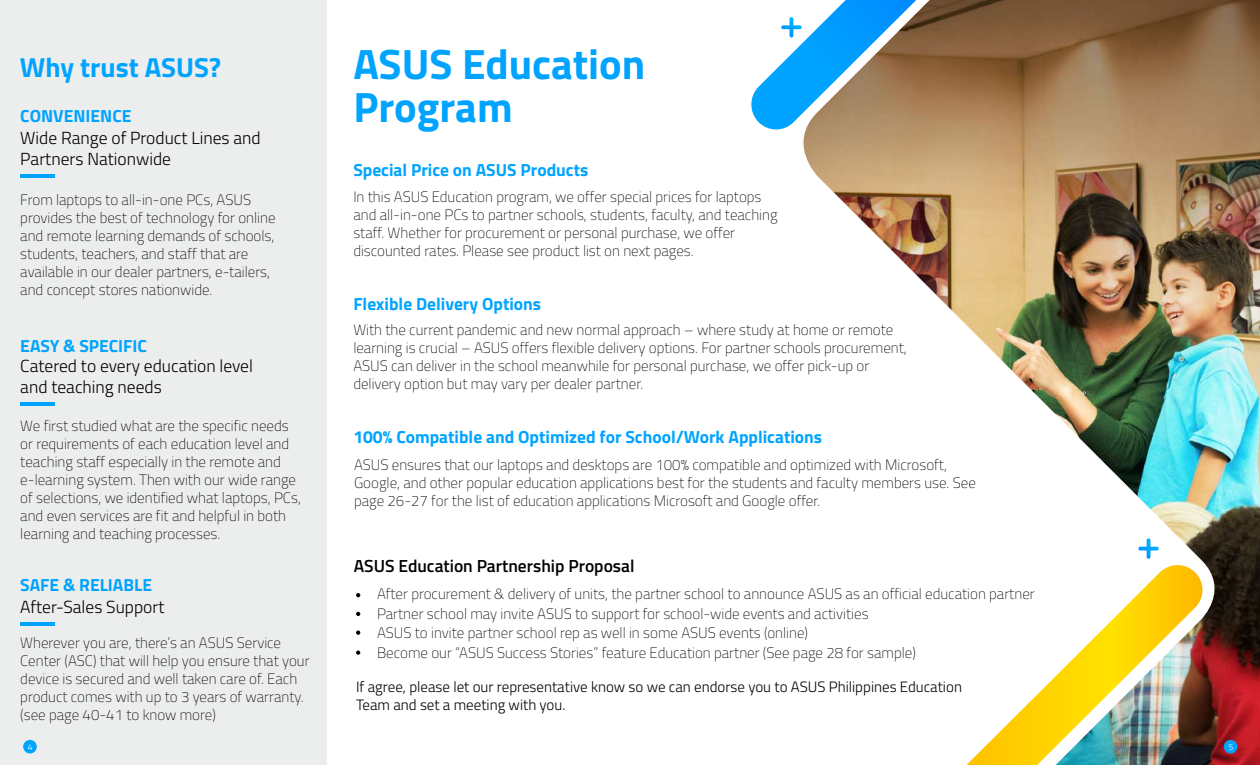
<style>
.page{position:relative;width:1260px;height:765px;background:#fff}
.page>*{position:absolute;margin:0;border:0;box-sizing:border-box;transform-origin:0 0}
.t1{font:700 42.5px "Titillium";color:#00a4ff}
.t2{font:700 27.5px "Titillium";color:#00a4ff}
.t3{font:700 17.5px "Titillium";color:#00a4ff}
.t4{font:300 17.5px/21px "Titillium";color:#000}
.t5{font:600 17.5px "Titillium";color:#000}
.t6{font:100 15px/18px "Titillium";color:#000}
.t7{font:300 15px/18px "Titillium";color:#000}
.t8{font:300 8.75px "Titillium";color:#fff}
</style>
<div class="page">
<img style="left:803px;top:0;width:457px;height:765px">
<div style="left:0;top:0;width:326px;height:765px;background:#eceded"></div>
<img style="left:967px;top:565px;width:238px;height:200px">
<svg style="left:356px;top:593px;width:4px;height:4px"></svg>
<svg style="left:356px;top:612px;width:4px;height:4px"></svg>
<svg style="left:356px;top:631px;width:4px;height:4px"></svg>
<svg style="left:356px;top:651px;width:4px;height:4px"></svg>
<hr style="left:20px;top:174px;width:35px;height:3px;background:#00a4ff">
<hr style="left:20px;top:402px;width:35px;height:4px;background:#00a4ff">
<hr style="left:21px;top:622px;width:34px;height:4px;background:#00a4ff">
<svg style="left:1138px;top:538px;width:21px;height:21px"></svg>
<svg style="left:751px;top:0;width:165px;height:130px"></svg>
<div style="left:1224px;top:740px;width:13px;height:13px;background:#00a4ff;border-radius:50%"></div>
<div style="left:23px;top:740px;width:14px;height:13px;background:#00a4ff;border-radius:50%"></div>
<h2 class="t2" style="left:20px;top:46px;width:203px">Why trust ASUS?</h2>
<h1 class="t1" style="left:353px;top:31px;width:294px">ASUS Education</h1>
<p class="t3" style="left:20px;top:103px;width:113px">CONVENIENCE</p>
<h1 class="t1" style="left:353px;top:75px;width:161px">Program</h1>
<p class="t3" style="left:353px;top:156px;width:237px">Special Price on ASUS Products</p>
<p class="t4" style="left:20px;top:126px;width:242px">Wide Range of Product Lines and<br>Partners Nationwide</p>
<p class="t6" style="left:20px;top:190px;width:257px">From laptops to all-in-one PCs, ASUS provides the best of technology for online and remote learning demands of schools, students, teachers, and staff that are available in our dealer partners, e-tailers, and concept stores nationwide.</p>
<p class="t6" style="left:353px;top:187px;width:426px">In this ASUS Education program, we offer special prices for laptops and all-in-one PCs to partner schools, students, faculty, and teaching staff. Whether for procurement or personal purchase, we offer discounted rates. Please see product list on next pages.</p>
<p class="t6" style="left:353px;top:320px;width:555px">With the current pandemic and new normal approach – where study at home or remote learning is crucial – ASUS offers flexible delivery options. For partner schools procurement, ASUS can deliver in the school meanwhile for personal purchase, we offer pick-up or delivery option but may vary per dealer partner.</p>
<p class="t3" style="left:353px;top:290px;width:189px">Flexible Delivery Options</p>
<p class="t3" style="left:20px;top:332px;width:128px">EASY &amp; SPECIFIC</p>
<p class="t4" style="left:20px;top:355px;width:234px">Catered to every education level and teaching needs</p>
<p class="t6" style="left:20px;top:416px;width:282px">We first studied what are the specific needs or requirements of each education level and teaching staff especially in the remote and e-learning system. Then with our wide range of selections, we identified what laptops, PCs, and even services are fit and helpful in both learning and teaching processes.</p>
<p class="t3" style="left:20px;top:571px;width:133px">SAFE &amp; RELIABLE</p>
<p class="t4" style="left:20px;top:595px;width:146px">After-Sales Support</p>
<p class="t6" style="left:20px;top:633px;width:291px">Wherever you are, there’s an ASUS Service Center (ASC) that will help you ensure that your device is secured and well taken care of. Each product comes with up to 3 years of warranty. (see page 40-41 to know more)</p>
<p class="t3" style="left:353px;top:423px;width:470px">100% Compatible and Optimized for School/Work Applications</p>
<p class="t6" style="left:354px;top:455px;width:623px">ASUS ensures that our laptops and desktops are 100% compatible and optimized with Microsoft,<br>Google, and other popular education applications best for the students and faculty members use. See page 26-27 for the list of education applications Microsoft and Google offer.</p>
<p class="t5" style="left:354px;top:553px;width:282px">ASUS Education Partnership Proposal</p>
<p class="t6" style="left:377px;top:584px;width:659px;line-height:19.6px">After procurement &amp; delivery of units, the partner school to announce ASUS as an official education partner Partner school may invite ASUS to support for school-wide events and activities<br>ASUS to invite partner school rep as well in some ASUS events (online)<br>Become our “ASUS Success Stories” feature Education partner (See page 28 for sample)</p>
<p class="t7" style="left:356px;top:677px;width:607px">If agree, please let our representative know so we can endorse you to ASUS Philippines Education<br>Team and set a meeting with you.</p>
<p class="t8" style="left:28px;top:740px;width:6px">4</p>
<p class="t8" style="left:1228px;top:740px;width:6px">5</p>
</div>
